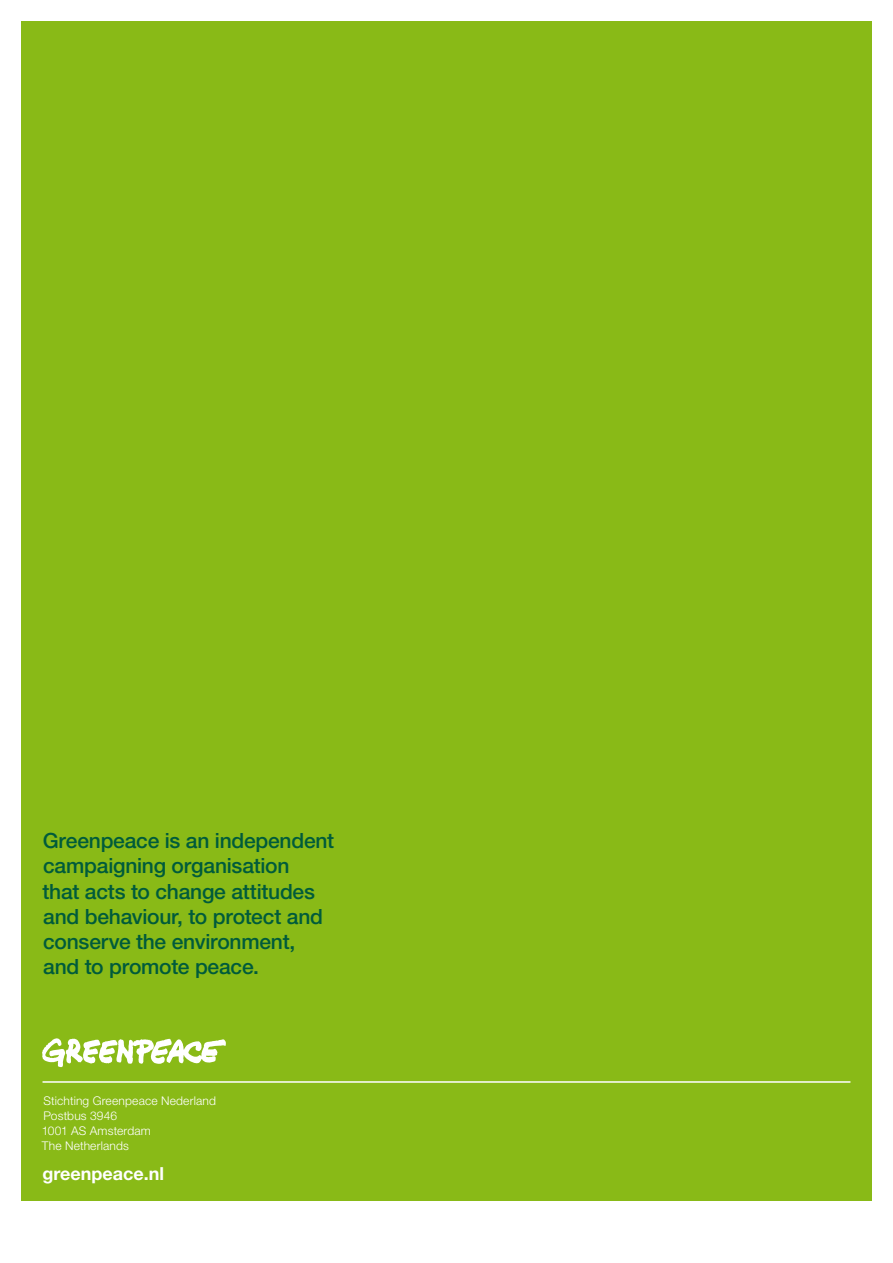
<style>
.page{position:relative;width:893px;height:1263px;background:#fff}
.page>*{position:absolute;margin:0;border:0;box-sizing:border-box;transform-origin:0 0}
.t1{font:500 21px/25.2px "Helvetica Neue";letter-spacing:-.01em;color:#005b3b}
.t2{font:700 18px "Helvetica Neue";color:#fff}
.t3{font:300 12px/15px "Helvetica Neue";letter-spacing:.015em;color:#fff}
</style>
<div class="page">
<div style="left:21px;top:21px;width:851px;height:1179px;background:#89ba17"></div>
<hr style="left:43px;top:1081px;width:807px;height:2px;background:#fff">
<svg style="left:42px;top:1038px;width:184px;height:29px"></svg>
<p class="t1" style="left:43px;top:828px;width:293px">Greenpeace is an independent campaigning organisation<br>that acts to change attitudes and behaviour, to protect and conserve the environment, and to promote peace.</p>
<p class="t3" style="left:42px;top:1093px;width:176px">Stichting Greenpeace Nederland<br>Postbus 3946<br>1001 AS Amsterdam<br>The Netherlands</p>
<p class="t2" style="left:43px;top:1163px;width:123px">greenpeace.nl</p>
</div>
